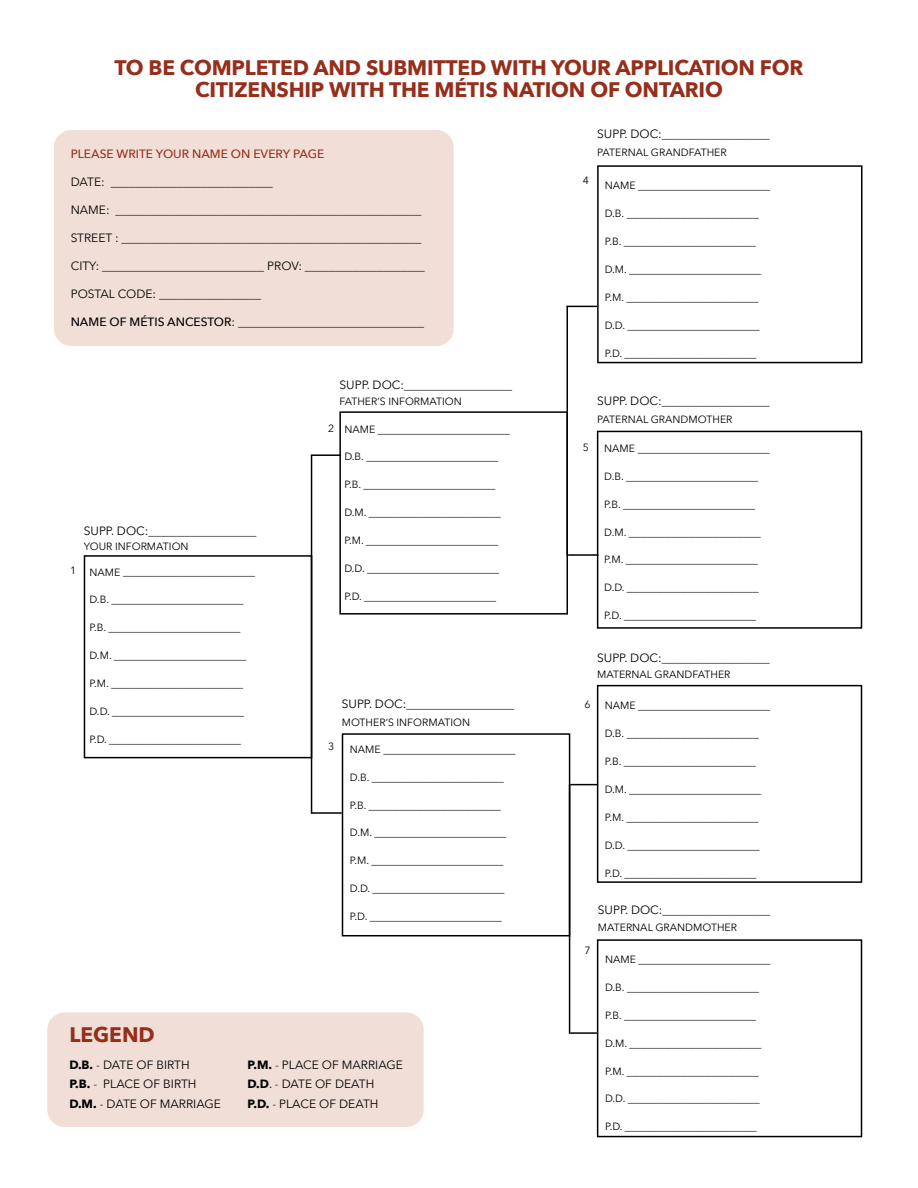
<style>
.page{position:relative;width:918px;height:1188px;background:#fff}
.page>*{position:absolute;margin:0;border:0;box-sizing:border-box;transform-origin:0 0}
.t1{font:700 21px/22.5px "Avenir Next";letter-spacing:-.01em;color:#962e1c;text-align:center}
.t2{font:12px/19.5px "Avenir Next";color:#000}
.t3{font:500 12px "Avenir Next";color:#962e1c}
.t4{font:10.5px "Avenir Next";color:#000}
.s1{font-weight:500}
.s2{font-size:10.5px}
.s3{font-weight:700}
</style>
<div class="page">
<div style="left:54px;top:130px;width:400px;height:216px;background:#f1dfd7;border-radius:17px"></div>
<div style="left:84px;top:555px;width:228px;height:203px;border:2px solid #000"></div>
<div style="left:339px;top:411px;width:229px;height:204px;border:2px solid #000"></div>
<div style="left:597px;top:165px;width:265px;height:198px;border:2px solid #000"></div>
<div style="left:597px;top:431px;width:265px;height:198px;border:2px solid #000"></div>
<div style="left:597px;top:685px;width:265px;height:198px;border:2px solid #000"></div>
<div style="left:597px;top:939px;width:265px;height:198px;border:2px solid #000"></div>
<div style="left:342px;top:733px;width:228px;height:203px;border:2px solid #000"></div>
<hr style="left:311px;top:455px;width:1px;height:359px;background:#000">
<hr style="left:311px;top:454px;width:30px;height:2px;background:#000">
<hr style="left:312px;top:812px;width:30px;height:2px;background:#000">
<hr style="left:567px;top:306px;width:1px;height:250px;background:#000">
<hr style="left:566px;top:306px;width:31px;height:1px;background:#000">
<hr style="left:568px;top:554px;width:31px;height:2px;background:#000">
<hr style="left:569px;top:785px;width:1px;height:249px;background:#000">
<svg style="left:570px;top:784px;width:27px;height:1px"></svg>
<hr style="left:570px;top:1032px;width:27px;height:2px;background:#000">
<div style="left:47px;top:1012px;width:377px;height:115px;background:#f1dfd7;border-radius:17px"></div>
<h1 class="t1" style="left:115px;top:56px;width:690px">TO BE COMPLETED AND SUBMITTED WITH YOUR APPLICATION FOR<br>CITIZENSHIP WITH THE MÉTIS NATION OF ONTARIO</h1>
<p class="t3" style="left:71px;top:144px;width:255px">PLEASE WRITE YOUR NAME ON EVERY PAGE</p>
<p class="t2" style="left:71px;top:172px;width:204px">DATE: ___________________________</p>
<p class="t2" style="left:71px;top:200px;width:352px">NAME: ___________________________________________________</p>
<p class="t2" style="left:71px;top:228px;width:352px">STREET : __________________________________________________</p>
<p class="t2" style="left:71px;top:255px;width:356px">CITY: ___________________________ PROV: ____________________</p>
<p class="t2" style="left:71px;top:283px;width:192px">POSTAL CODE: _________________</p>
<p class="t2" style="left:71px;top:311px;width:355px"><span class="s1">NAME OF MÉTIS ANCESTOR</span>: _______________________________</p>
<p class="t2" style="left:339px;top:375px;width:174px">SUPP. DOC:__________________</p>
<p class="t4" style="left:70px;top:561px;width:8px">1</p>
<p class="t2" style="left:84px;top:521px;width:174px">SUPP. DOC:__________________</p>
<p class="t4" style="left:84px;top:537px;width:106px">YOUR INFORMATION</p>
<p class="t2" style="left:90px;top:561px;width:167px"><span class="s2">NAME</span> ______________________</p>
<p class="t2" style="left:90px;top:589px;width:155px"><span class="s2">D.B.</span> ______________________</p>
<p class="t2" style="left:90px;top:617px;width:153px"><span class="s2">P.B.</span> ______________________</p>
<p class="t2" style="left:90px;top:645px;width:158px"><span class="s2">D.M.</span> ______________________</p>
<p class="t2" style="left:90px;top:673px;width:155px"><span class="s2">P.M.</span> ______________________</p>
<p class="t2" style="left:90px;top:701px;width:156px"><span class="s2">D.D.</span> ______________________</p>
<p class="t2" style="left:90px;top:728px;width:153px"><span class="s2">P.D.</span> ______________________</p>
<p class="t4" style="left:339px;top:393px;width:124px">FATHER’S INFORMATION</p>
<p class="t4" style="left:328px;top:420px;width:8px">2</p>
<p class="t2" style="left:344px;top:418px;width:167px"><span class="s2">NAME</span> ______________________</p>
<p class="t2" style="left:344px;top:446px;width:155px"><span class="s2">D.B.</span> ______________________</p>
<p class="t2" style="left:344px;top:474px;width:153px"><span class="s2">P.B.</span> ______________________</p>
<p class="t2" style="left:344px;top:502px;width:158px"><span class="s2">D.M.</span> ______________________</p>
<p class="t2" style="left:344px;top:530px;width:155px"><span class="s2">P.M.</span> ______________________</p>
<p class="t2" style="left:344px;top:558px;width:156px"><span class="s2">D.D.</span> ______________________</p>
<p class="t2" style="left:344px;top:586px;width:153px"><span class="s2">P.D.</span> ______________________</p>
<p class="t4" style="left:328px;top:737px;width:8px">3</p>
<p class="t2" style="left:342px;top:694px;width:174px">SUPP. DOC:__________________</p>
<p class="t4" style="left:342px;top:714px;width:130px">MOTHER’S INFORMATION</p>
<p class="t2" style="left:350px;top:738px;width:167px"><span class="s2">NAME</span> ______________________</p>
<p class="t2" style="left:350px;top:766px;width:155px"><span class="s2">D.B.</span> ______________________</p>
<p class="t2" style="left:350px;top:822px;width:158px"><span class="s2">D.M.</span> ______________________</p>
<p class="t2" style="left:350px;top:850px;width:155px"><span class="s2">P.M.</span> ______________________</p>
<p class="t2" style="left:350px;top:878px;width:156px"><span class="s2">D.D.</span> ______________________</p>
<p class="t2" style="left:350px;top:906px;width:153px"><span class="s2">P.D.</span> ______________________</p>
<h1 class="t1" style="left:69px;top:1024px;width:87px">LEGEND</h1>
<p class="t2" style="left:69px;top:1054px;width:153px"><span class="s3">D.B.</span> - DATE OF BIRTH<br><span class="s3">P.B.</span> - PLACE OF BIRTH<br><span class="s3">D.M.</span> - DATE OF MARRIAGE</p>
<p class="t2" style="left:247px;top:1054px;width:157px"><span class="s3">P.M.</span> - PLACE OF MARRIAGE<br><span class="s3">D.D</span>. - DATE OF DEATH<br><span class="s3">P.D.</span> - PLACE OF DEATH</p>
<p class="t2" style="left:597px;top:124px;width:174px">SUPP. DOC:__________________</p>
<p class="t4" style="left:583px;top:171px;width:8px">4</p>
<p class="t4" style="left:597px;top:143px;width:131px">PATERNAL GRANDFATHER</p>
<p class="t2" style="left:605px;top:175px;width:167px"><span class="s2">NAME</span> ______________________</p>
<p class="t2" style="left:605px;top:203px;width:155px"><span class="s2">D.B.</span> ______________________</p>
<p class="t2" style="left:605px;top:231px;width:153px"><span class="s2">P.B.</span> ______________________</p>
<p class="t2" style="left:605px;top:259px;width:158px"><span class="s2">D.M.</span> ______________________</p>
<p class="t2" style="left:605px;top:287px;width:155px"><span class="s2">P.M.</span> ______________________</p>
<p class="t2" style="left:605px;top:314px;width:156px"><span class="s2">D.D.</span> ______________________</p>
<p class="t2" style="left:605px;top:342px;width:153px"><span class="s2">P.D.</span> ______________________</p>
<p class="t4" style="left:583px;top:439px;width:8px">5</p>
<p class="t2" style="left:597px;top:391px;width:174px">SUPP. DOC:__________________</p>
<p class="t4" style="left:597px;top:411px;width:137px">PATERNAL GRANDMOTHER</p>
<p class="t2" style="left:604px;top:437px;width:167px"><span class="s2">NAME</span> ______________________</p>
<p class="t2" style="left:604px;top:465px;width:155px"><span class="s2">D.B.</span> ______________________</p>
<p class="t2" style="left:604px;top:493px;width:153px"><span class="s2">P.B.</span> ______________________</p>
<p class="t2" style="left:604px;top:521px;width:158px"><span class="s2">D.M.</span> ______________________</p>
<p class="t2" style="left:604px;top:549px;width:155px"><span class="s2">P.M.</span> ______________________</p>
<p class="t2" style="left:604px;top:577px;width:156px"><span class="s2">D.D.</span> ______________________</p>
<p class="t2" style="left:604px;top:605px;width:153px"><span class="s2">P.D.</span> ______________________</p>
<p class="t2" style="left:597px;top:647px;width:174px">SUPP. DOC:__________________</p>
<p class="t4" style="left:597px;top:666px;width:135px">MATERNAL GRANDFATHER</p>
<p class="t4" style="left:584px;top:696px;width:8px">6</p>
<p class="t2" style="left:605px;top:695px;width:167px"><span class="s2">NAME</span> ______________________</p>
<p class="t2" style="left:605px;top:723px;width:155px"><span class="s2">D.B.</span> ______________________</p>
<p class="t2" style="left:605px;top:751px;width:153px"><span class="s2">P.B.</span> ______________________</p>
<p class="t2" style="left:605px;top:778px;width:158px"><span class="s2">D.M.</span> ______________________</p>
<p class="t2" style="left:605px;top:806px;width:155px"><span class="s2">P.M.</span> ______________________</p>
<p class="t2" style="left:605px;top:834px;width:156px"><span class="s2">D.D.</span> ______________________</p>
<p class="t2" style="left:605px;top:862px;width:153px"><span class="s2">P.D.</span> ______________________</p>
<p class="t4" style="left:584px;top:942px;width:8px">7</p>
<p class="t2" style="left:598px;top:899px;width:174px">SUPP. DOC:__________________</p>
<p class="t4" style="left:598px;top:918px;width:141px">MATERNAL GRANDMOTHER</p>
<p class="t2" style="left:605px;top:948px;width:167px"><span class="s2">NAME</span> ______________________</p>
<p class="t2" style="left:605px;top:976px;width:155px"><span class="s2">D.B.</span> ______________________</p>
<p class="t2" style="left:605px;top:1004px;width:153px"><span class="s2">P.B.</span> ______________________</p>
<p class="t2" style="left:605px;top:1032px;width:158px"><span class="s2">D.M.</span> ______________________</p>
<p class="t2" style="left:605px;top:1060px;width:155px"><span class="s2">P.M.</span> ______________________</p>
<p class="t2" style="left:605px;top:1088px;width:156px"><span class="s2">D.D.</span> ______________________</p>
<p class="t2" style="left:605px;top:1116px;width:153px"><span class="s2">P.D.</span> ______________________</p>
</div>
